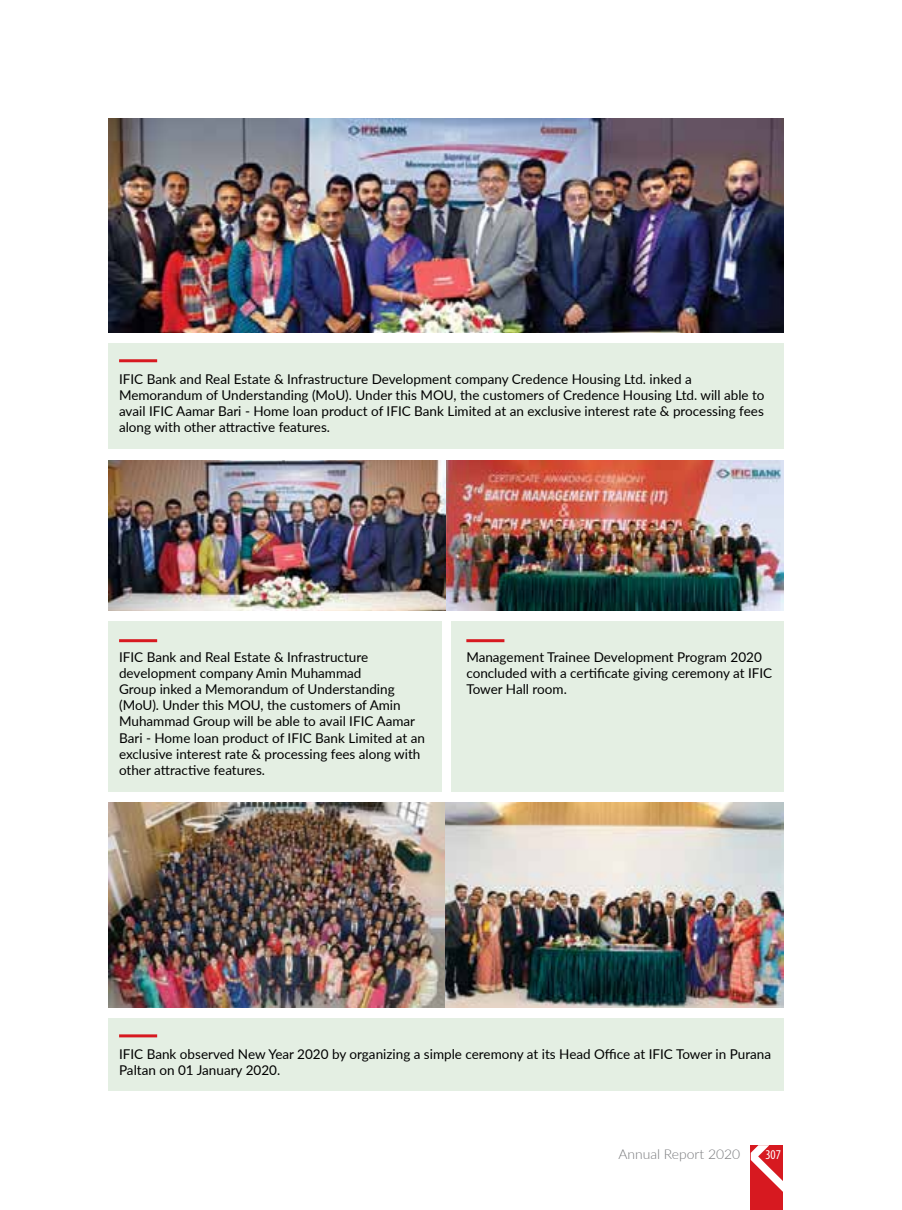
<style>
.page{position:relative;width:902px;height:1210px;background:#fff}
.page>*{position:absolute;margin:0;border:0;box-sizing:border-box;transform-origin:0 0}
.t1{font:13.5px/16.2px "Lato";color:#000}
.t2{font:300 13.5px "Lato";color:#77787b}
.t3{font:condensed 13.5px "Myriad Pro";color:#fff}
</style>
<div class="page">
<div style="left:751px;top:1145px;width:32px;height:65px;background:#d71920"></div>
<svg style="left:751px;top:1145px;width:32px;height:47px"></svg>
<img style="left:108px;top:119px;width:675px;height:213px">
<div style="left:108px;top:343px;width:675px;height:106px;background:#e4efe3"></div>
<div style="left:108px;top:1018px;width:675px;height:73px;background:#e4efe3"></div>
<div style="left:108px;top:621px;width:333px;height:171px;background:#e4efe3"></div>
<div style="left:451px;top:621px;width:332px;height:171px;background:#e4efe3"></div>
<hr style="left:119px;top:359px;width:38px;height:3px;background:#d71920">
<hr style="left:119px;top:1034px;width:38px;height:3px;background:#d71920">
<hr style="left:119px;top:639px;width:38px;height:3px;background:#d71920">
<hr style="left:466px;top:639px;width:38px;height:3px;background:#d71920">
<img style="left:108px;top:460px;width:675px;height:150px">
<img style="left:108px;top:803px;width:675px;height:204px">
<p class="t1" style="left:119px;top:370px;width:647px">IFIC Bank and Real Estate &amp; Infrastructure Development company Credence Housing Ltd. inked a Memorandum of Understanding (MoU). Under this MOU, the customers of Credence Housing Ltd. will able to avail IFIC Aamar Bari - Home loan product of IFIC Bank Limited at an exclusive interest rate &amp; processing fees along with other attractive features.</p>
<p class="t1" style="left:119px;top:648px;width:307px">IFIC Bank and Real Estate &amp; Infrastructure development company Amin Muhammad<br>Group inked a Memorandum of Understanding (MoU). Under this MOU, the customers of Amin Muhammad Group will be able to avail IFIC Aamar Bari - Home loan product of IFIC Bank Limited at an exclusive interest rate &amp; processing fees along with other attractive features.</p>
<p class="t1" style="left:466px;top:648px;width:307px">Management Trainee Development Program 2020 concluded with a certificate giving ceremony at IFIC<br>Tower Hall room.</p>
<p class="t1" style="left:119px;top:1045px;width:653px">IFIC Bank observed New Year 2020 by organizing a simple ceremony at its Head Office at IFIC Tower in Purana<br>Paltan on 01 January 2020.</p>
<p class="t2" style="left:618px;top:1145px;width:123px">Annual Report 2020</p>
<p class="t3" style="left:765px;top:1146px;width:17px">307</p>
</div>
